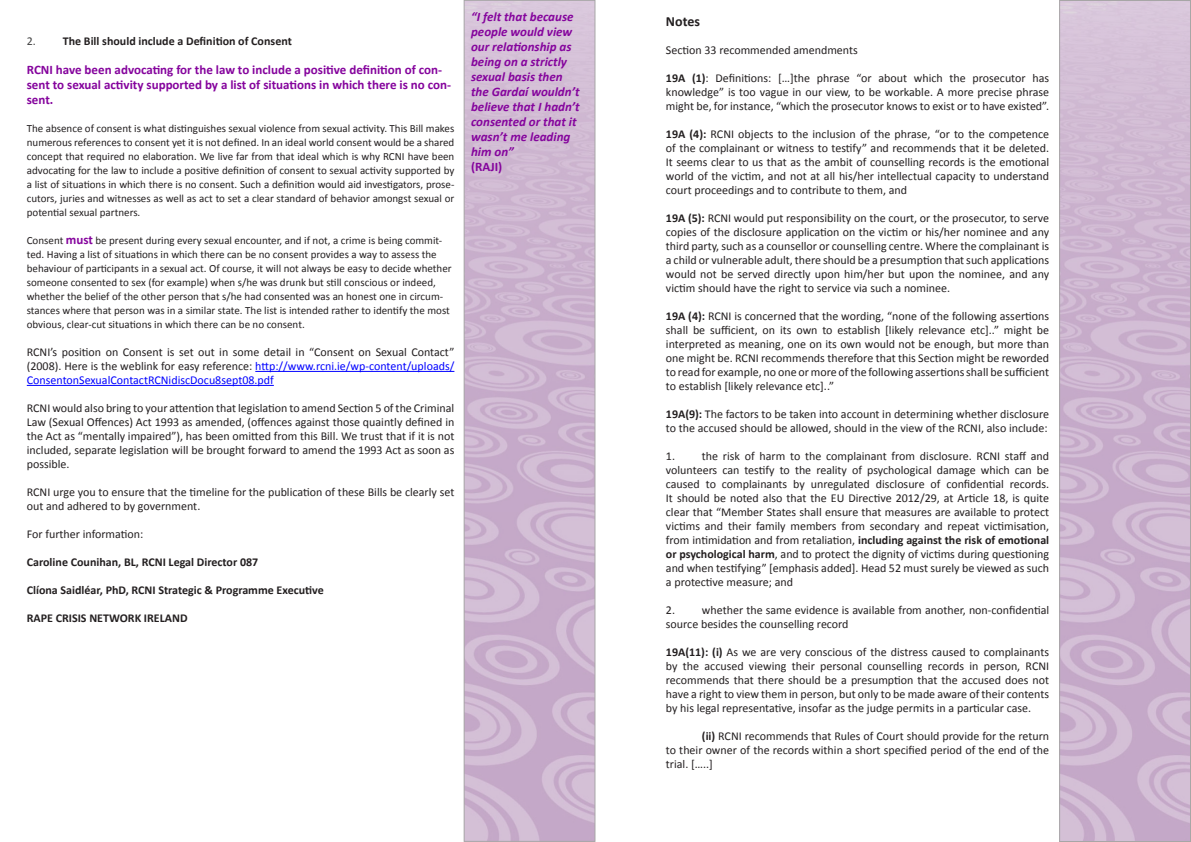
<style>
.page{position:relative;width:1191px;height:842px;background:#fff}
.page>*{position:absolute;margin:0;border:0;box-sizing:border-box;transform-origin:0 0}
.t1{font:700 14px "Calibri";color:#231f20}
.List_Paragraph{font:italic 700 13px/15px "Calibri";color:#85049d}
.List_Paragraph-2{font:700 13px/15px "Calibri";color:#85049d}
.t2{font:12px/14px "Calibri";color:#231f20;text-align:justify}
.t3{font:700 12px "Calibri";color:#231f20}
.List_Paragraph-3{font:11px/14px "Calibri";color:#231f20;text-align:justify}
.s1{font-weight:400;color:#444}
.s2{font-weight:700;font-size:13px;color:#85049d}
.s3{color:#00f}
.s4{font-weight:700}
</style>
<div class="page">
<img style="left:1061px;top:2px;width:128px;height:838px">
<img style="left:465px;top:2px;width:128px;height:838px">
<hr style="left:255px;top:371px;width:199px;height:1px;background:#00f">
<hr style="left:27px;top:385px;width:247px;height:1px;background:#00f">
<p class="t3" style="left:27px;top:33px;width:266px"><span class="s1">2.</span> The Bill should include a Definition of Consent</p>
<p class="List_Paragraph-2" style="left:27px;top:62px;width:426px">RCNI have been advocating for the law to include a positive definition of con&shy;sent to sexual activity supported by a list of situations in which there is no con&shy;sent.</p>
<p class="List_Paragraph-3" style="left:27px;top:121px;width:429px">The absence of consent is what distinguishes sexual violence from sexual activity. This Bill makes numerous references to consent yet it is not defined. In an ideal world consent would be a shared concept that required no elaboration. We live far from that ideal which is why RCNI have been advocating for the law to include a positive definition of consent to sexual activity supported by a list of situations in which there is no consent. Such a definition would aid investigators, prose&shy;cutors, juries and witnesses as well as act to set a clear standard of behavior amongst sexual or potential sexual partners.</p>
<p class="List_Paragraph-3" style="left:27px;top:233px;width:426px;text-align:left">Consent <span class="s2">must</span> be present during every sexual encounter, and if not, a crime is being commit&shy;ted. Having a list of situations in which there can be no consent provides a way to assess the behaviour of participants in a sexual act. Of course, it will not always be easy to decide whether someone consented to sex (for example) when s/he was drunk but still conscious or indeed, whether the belief of the other person that s/he had consented was an honest one in circum&shy;stances where that person was in a similar state. The list is intended rather to identify the most obvious, clear-cut situations in which there can be no consent.</p>
<p class="t2" style="left:27px;top:345px;width:429px">RCNI’s position on Consent is set out in some detail in “Consent on Sexual Contact” (2008). Here is the weblink for easy reference: <span class="s3">http://www.rcni.ie/wp-content/uploads/ ConsentonSexualContactRCNidiscDocu8sept08.pdf</span></p>
<p class="t2" style="left:27px;top:401px;width:429px">RCNI would also bring to your attention that legislation to amend Section 5 of the Criminal Law (Sexual Offences) Act 1993 as amended, (offences against those quaintly defined in the Act as “mentally impaired”), has been omitted from this Bill. We trust that if it is not included, separate legislation will be brought forward to amend the 1993 Act as soon as possible.</p>
<p class="t2" style="left:27px;top:485px;width:429px">RCNI urge you to ensure that the timeline for the publication of these Bills be clearly set out and adhered to by government.</p>
<p class="t2" style="left:27px;top:527px;width:118px">For further information:</p>
<p class="t3" style="left:27px;top:554px;width:233px">Caroline Counihan, BL, RCNI Legal Director 087</p>
<p class="t3" style="left:27px;top:582px;width:298px">Clíona Saidléar, PhD, RCNI Strategic &amp; Programme Executive</p>
<p class="t3" style="left:27px;top:610px;width:162px">RAPE CRISIS NETWORK IRELAND</p>
<p class="List_Paragraph" style="left:471px;top:9px;width:110px">“I felt that because people would view our relationship as being on a strictly sexual basis then the Gardaí wouldn’t believe that I hadn’t consented or that it wasn’t me leading him on”</p>
<p class="List_Paragraph-2" style="left:471px;top:159px;width:33px">(RAJI)</p>
<p class="t1" style="left:666px;top:12px;width:36px">Notes</p>
<p class="t2" style="left:666px;top:43px;width:193px">Section 33 recommended amendments</p>
<p class="t2" style="left:666px;top:71px;width:385px"><span class="s4">19A (1)</span>: Definitions: […]the phrase “or about which the prosecutor has knowledge” is too vague in our view, to be workable. A more precise phrase might be, for instance, “which the prosecutor knows to exist or to have existed”.</p>
<p class="t2" style="left:666px;top:127px;width:385px"><span class="s4">19A (4):</span> RCNI objects to the inclusion of the phrase, “or to the competence of the complainant or witness to testify” and recommends that it be deleted.<br>It seems clear to us that as the ambit of counselling records is the emotional world of the victim, and not at all his/her intellectual capacity to understand court proceedings and to contribute to them, and</p>
<p class="t2" style="left:666px;top:211px;width:385px"><span class="s4">19A (5):</span> RCNI would put responsibility on the court, or the prosecutor, to serve copies of the disclosure application on the victim or his/her nominee and any third party, such as a counsellor or counselling centre. Where the complainant is a child or vulnerable adult, there should be a presumption that such applications would not be served directly upon him/her but upon the nominee, and any victim should have the right to service via such a nominee.</p>
<p class="t2" style="left:666px;top:309px;width:385px"><span class="s4">19A (4):</span> RCNI is concerned that the wording, “none of the following assertions shall be sufficient, on its own to establish [likely relevance etc]..” might be interpreted as meaning, one on its own would not be enough, but more than one might be. RCNI recommends therefore that this Section might be reworded to read for example, no one or more of the following assertions shall be sufficient to establish [likely relevance etc]..”</p>
<p class="t2" style="left:666px;top:407px;width:385px"><span class="s4">19A(9):</span> The factors to be taken into account in determining whether disclosure to the accused should be allowed, should in the view of the RCNI, also include:</p>
<p class="t2" style="left:666px;top:449px;width:385px">1. the risk of harm to the complainant from disclosure. RCNI staff and volunteers can testify to the reality of psychological damage which can be caused to complainants by unregulated disclosure of confidential records.<br>It should be noted also that the EU Directive 2012/29, at Article 18, is quite clear that “Member States shall ensure that measures are available to protect victims and their family members from secondary and repeat victimisation, from intimidation and from retaliation, <span class="s4">including against the risk of emotional or psychological harm</span>, and to protect the dignity of victims during questioning and when testifying” [emphasis added]. Head 52 must surely be viewed as such a protective measure; and</p>
<p class="t2" style="left:666px;top:603px;width:385px">2. whether the same evidence is available from another, non-confidential source besides the counselling record</p>
<p class="t2" style="left:666px;top:645px;width:385px"><span class="s4">19A(11): (i)</span> As we are very conscious of the distress caused to complainants by the accused viewing their personal counselling records in person, RCNI recommends that there should be a presumption that the accused does not have a right to view them in person, but only to be made aware of their contents by his legal representative, insofar as the judge permits in a particular case.</p>
<p class="t2" style="left:666px;top:729px;width:385px;text-indent:36px"><span class="s4">(ii)</span> RCNI recommends that Rules of Court should provide for the return to their owner of the records within a short specified period of the end of the trial. […..]</p>
</div>
